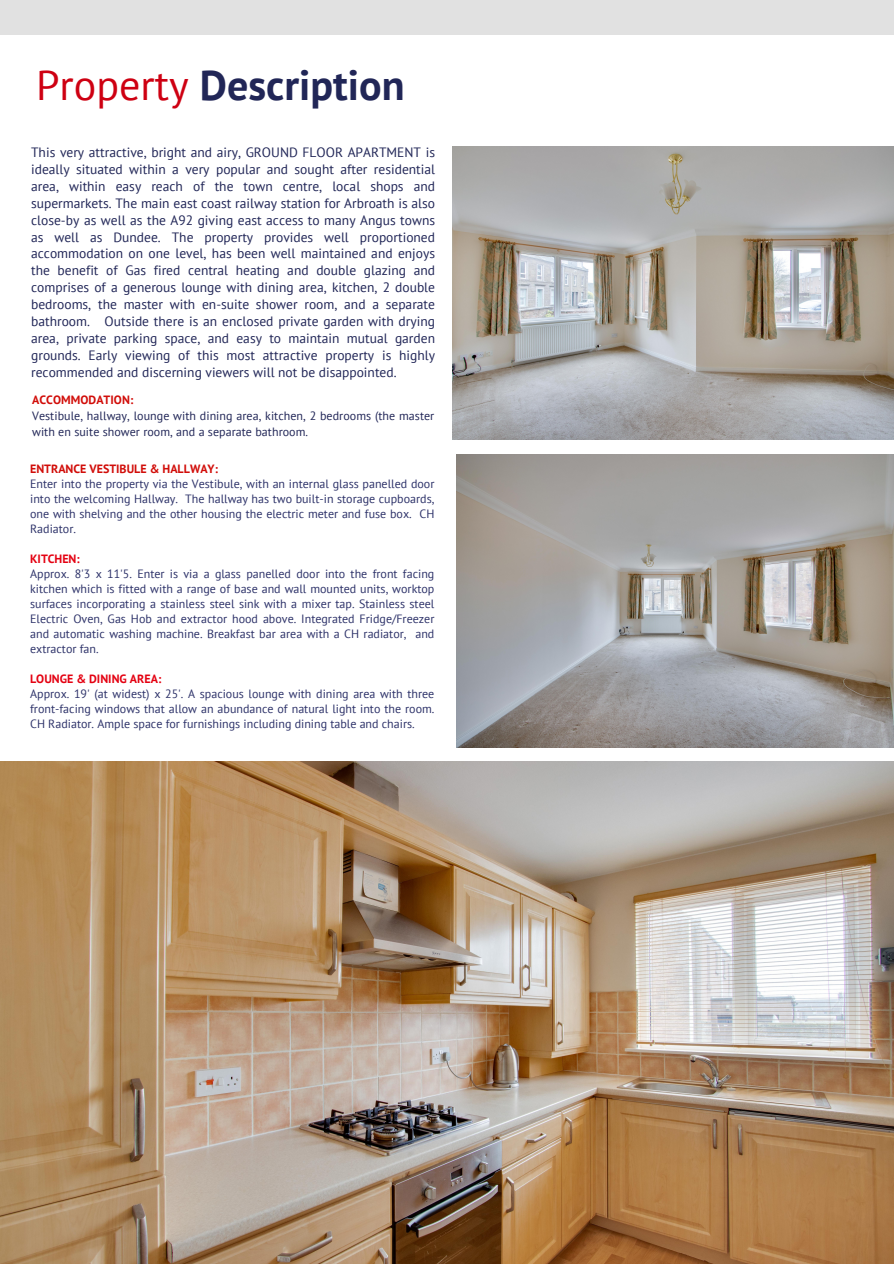
<style>
.page{position:relative;width:894px;height:1264px;background:#fff}
.page>*{position:absolute;margin:0;border:0;box-sizing:border-box;transform-origin:0 0}
.t1{font:700 42px "PT Sans";color:#212657}
.t2{font:13.5px/16.8px "PT Sans";color:#212657;text-align:justify}
.t3{font:12px/15px "PT Sans";color:#2d3269;text-align:justify}
.t4{font:12px/16px "PT Sans";letter-spacing:.005em;color:#212657}
.t5{font:700 12px "PT Sans";color:#d10d09}
.t6{font:700 12px "PT Sans";color:#e40212}
.s1{font-weight:400;color:#ce0012}
</style>
<div class="page">
<div style="left:0;top:0;width:893px;height:34px;background:#e1e1e1"></div>
<img style="left:456px;top:454px;width:437px;height:293px">
<img style="left:452px;top:146px;width:441px;height:294px">
<img style="left:0;top:762px;width:892px;height:501px">
<p class="t1" style="left:36px;top:57px;width:370px"><span class="s1">Property</span> Description</p>
<p class="t2" style="left:31px;top:144px;width:405px">This very attractive, bright and airy, GROUND FLOOR APARTMENT is ideally situated within a very popular and sought after residential area, within easy reach of the town centre, local shops and supermarkets. The main east coast railway station for Arbroath is also close-by as well as the A92 giving east access to many Angus towns as well as Dundee. The property provides well proportioned accommodation on one level, has been well maintained and enjoys the benefit of Gas fired central heating and double glazing and comprises of a generous lounge with dining area, kitchen, 2 double bedrooms, the master with en-suite shower room, and a separate bathroom. Outside there is an enclosed private garden with drying area, private parking space, and easy to maintain mutual garden grounds. Early viewing of this most attractive property is highly recommended and discerning viewers will not be disappointed.</p>
<p class="t5" style="left:32px;top:392px;width:102px">ACCOMMODATION:</p>
<p class="t4" style="left:32px;top:407px;width:403px">Vestibule, hallway, lounge with dining area, kitchen, 2 bedrooms (the master with en suite shower room, and a separate bathroom.</p>
<p class="t5" style="left:30px;top:461px;width:189px">ENTRANCE VESTIBULE &amp; HALLWAY:</p>
<p class="t3" style="left:30px;top:476px;width:405px">Enter into the property via the Vestibule, with an internal glass panelled door into the welcoming Hallway. The hallway has two built-in storage cupboards, one with shelving and the other housing the electric meter and fuse box. CH Radiator.</p>
<p class="t6" style="left:30px;top:551px;width:51px">KITCHEN:</p>
<p class="t3" style="left:30px;top:566px;width:405px">Approx. 8'3 x 11'5. Enter is via a glass panelled door into the front facing kitchen which is fitted with a range of base and wall mounted units, worktop surfaces incorporating a stainless steel sink with a mixer tap. Stainless steel Electric Oven, Gas Hob and extractor hood above. Integrated Fridge/Freezer and automatic washing machine. Breakfast bar area with a CH radiator, and extractor fan.</p>
<p class="t6" style="left:30px;top:671px;width:132px">LOUNGE &amp; DINING AREA:</p>
<p class="t3" style="left:30px;top:686px;width:405px">Approx. 19' (at widest) x 25'. A spacious lounge with dining area with three front-facing windows that allow an abundance of natural light into the room.<br>CH Radiator. Ample space for furnishings including dining table and chairs.</p>
</div>
